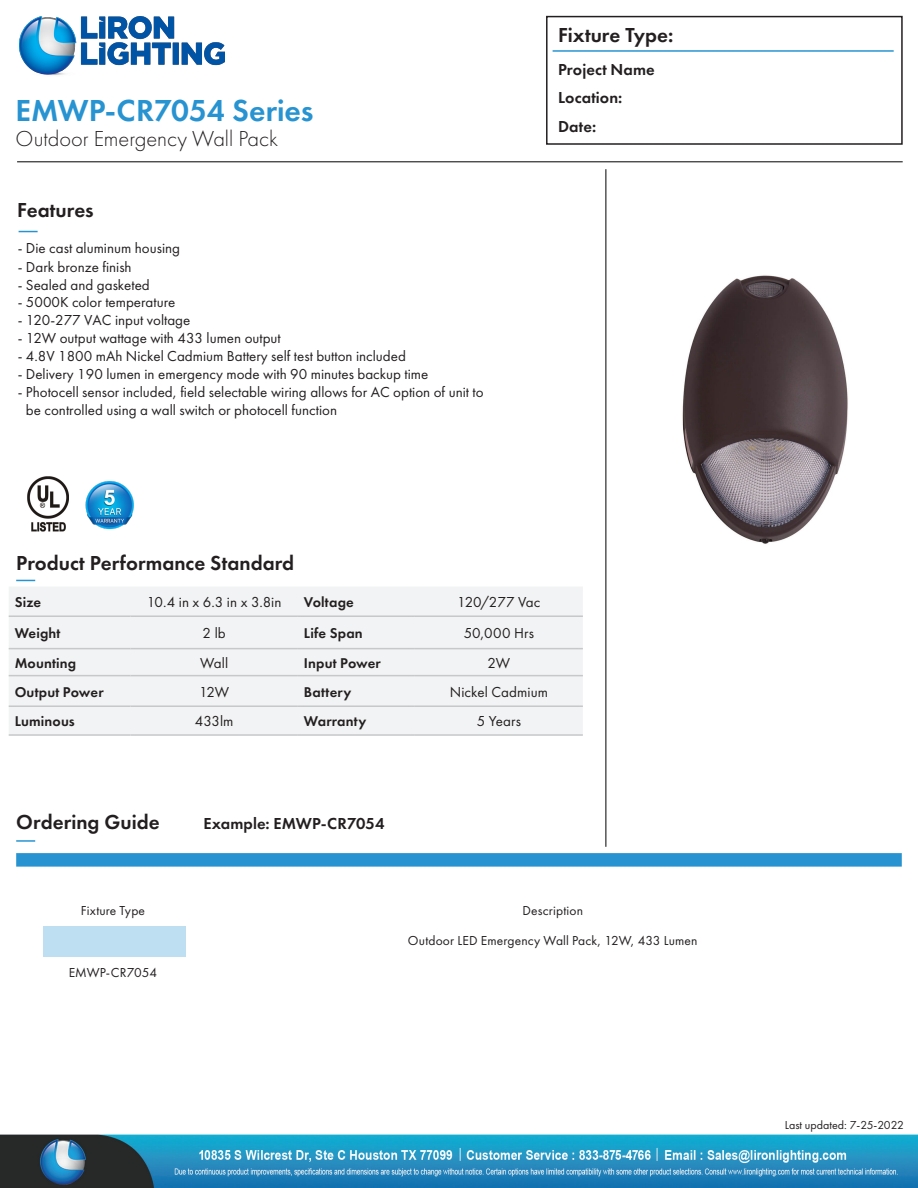
<style>
.page{position:relative;width:918px;height:1188px;background:#fff}
.page>*{position:absolute;margin:0;border:0;box-sizing:border-box;transform-origin:0 0}
.t1{font:600 31.5px "Futura PT";color:#2793d1}
.t2{font:300 22.5px "Futura PT";color:#231f20}
.t3{font:600 21px "Futura PT";color:#231f20}
.t4{font:600 16.5px/28.5px "Futura PT";letter-spacing:.005em;color:#231f20}
.Specs_Info_Middle{font:15px/17.9px "Futura PT";color:#231f20}
.t5{font:600 14.7px "Futura PT";letter-spacing:.01em;color:#231f20}
.Specs_Info_Middle-2{font:13.5px "Futura PT";letter-spacing:.01em;color:#231f20}
.t6{font:12px "Futura PT";color:#231f20}
</style>
<div class="page">
<img style="left:0;top:206px;width:918px;height:982px">
<div style="left:44px;top:926px;width:142px;height:31px;background:#bedef1"></div>
<div style="left:546px;top:16px;width:357px;height:129px;border:2px solid #231f20"></div>
<hr style="left:553px;top:50px;width:341px;height:2px;background:#2793d1">
<img style="left:19px;top:16px;width:206px;height:59px">
<hr style="left:17px;top:162px;width:886px;height:1px;background:#000">
<hr style="left:606px;top:169px;width:1px;height:678px;background:#000">
<div style="left:9px;top:587px;width:574px;height:147px;background:#f2f3f4"></div>
<hr style="left:9px;top:615px;width:121px;height:2px;background:#c7c8ca">
<hr style="left:130px;top:615px;width:168px;height:2px;background:#c7c8ca">
<hr style="left:298px;top:615px;width:117px;height:2px;background:#c7c8ca">
<hr style="left:415px;top:615px;width:168px;height:2px;background:#c7c8ca">
<hr style="left:9px;top:648px;width:121px;height:1px;background:#c7c8ca">
<hr style="left:130px;top:648px;width:168px;height:1px;background:#c7c8ca">
<hr style="left:298px;top:648px;width:117px;height:1px;background:#c7c8ca">
<hr style="left:415px;top:648px;width:168px;height:1px;background:#c7c8ca">
<hr style="left:9px;top:675px;width:121px;height:1px;background:#c7c8ca">
<hr style="left:130px;top:675px;width:168px;height:1px;background:#c7c8ca">
<hr style="left:298px;top:675px;width:117px;height:1px;background:#c7c8ca">
<hr style="left:415px;top:675px;width:168px;height:1px;background:#c7c8ca">
<hr style="left:9px;top:705px;width:121px;height:2px;background:#c7c8ca">
<hr style="left:130px;top:705px;width:168px;height:2px;background:#c7c8ca">
<hr style="left:298px;top:705px;width:117px;height:2px;background:#c7c8ca">
<hr style="left:415px;top:705px;width:168px;height:2px;background:#c7c8ca">
<hr style="left:9px;top:734px;width:121px;height:2px;background:#c7c8ca">
<hr style="left:130px;top:734px;width:168px;height:2px;background:#c7c8ca">
<hr style="left:298px;top:734px;width:117px;height:2px;background:#c7c8ca">
<hr style="left:415px;top:734px;width:168px;height:2px;background:#c7c8ca">
<div style="left:16px;top:853px;width:886px;height:14px;background:#2793d1"></div>
<svg style="left:16px;top:840px;width:19px;height:2px"></svg>
<svg style="left:16px;top:580px;width:19px;height:1px"></svg>
<svg style="left:19px;top:231px;width:19px;height:1px"></svg>
<img style="left:19px;top:475px;width:59px;height:58px">
<img style="left:80px;top:475px;width:61px;height:60px">
<img style="left:621px;top:270px;width:280px;height:280px">
<p class="t1" style="left:16px;top:91px;width:299px">EMWP-CR7054 Series</p>
<p class="t2" style="left:16px;top:126px;width:264px">Outdoor Emergency Wall Pack</p>
<p class="t3" style="left:17px;top:197px;width:78px">Features</p>
<p class="Specs_Info_Middle" style="left:18px;top:239px;width:164px">- Die cast aluminum housing</p>
<p class="Specs_Info_Middle" style="left:18px;top:258px;width:115px">- Dark bronze finish</p>
<p class="Specs_Info_Middle" style="left:18px;top:276px;width:134px">- Sealed and gasketed</p>
<p class="Specs_Info_Middle" style="left:18px;top:293px;width:159px">- 5000K color temperature</p>
<p class="Specs_Info_Middle" style="left:18px;top:311px;width:174px">- 120-277 VAC input voltage</p>
<p class="Specs_Info_Middle" style="left:18px;top:329px;width:265px">- 12W output wattage with 433 lumen output</p>
<p class="Specs_Info_Middle" style="left:18px;top:347px;width:390px">- 4.8V 1800 mAh Nickel Cadmium Battery self test button included</p>
<p class="Specs_Info_Middle" style="left:18px;top:365px;width:412px">- Delivery 190 lumen in emergency mode with 90 minutes backup time</p>
<p class="Specs_Info_Middle" style="left:26px;top:383px;width:459px;text-indent:-8px">- Photocell sensor included, field selectable wiring allows for AC option of unit to be controlled using a wall switch or photocell function</p>
<h3 class="t3" style="left:558px;top:21px;width:117px">Fixture Type:</h3>
<p class="t4" style="left:558px;top:55px;width:98px">Project Name<br>Location:<br>Date:</p>
<p class="t3" style="left:16px;top:550px;width:280px">Product Performance Standard</p>
<p class="t5" style="left:15px;top:593px;width:28px">Size</p>
<p class="Specs_Info_Middle" style="left:147px;top:593px;width:136px">10.4 in x 6.3 in x 3.8in</p>
<p class="t5" style="left:304px;top:593px;width:51px">Voltage</p>
<p class="Specs_Info_Middle" style="left:457px;top:593px;width:85px">120/277 Vac</p>
<p class="t5" style="left:15px;top:624px;width:47px">Weight</p>
<p class="Specs_Info_Middle" style="left:203px;top:624px;width:25px">2 lb</p>
<p class="t5" style="left:304px;top:624px;width:60px">Life Span</p>
<p class="Specs_Info_Middle" style="left:464px;top:624px;width:72px">50,000 Hrs</p>
<p class="t5" style="left:15px;top:654px;width:63px">Mounting</p>
<p class="Specs_Info_Middle" style="left:200px;top:654px;width:30px">Wall</p>
<p class="t5" style="left:304px;top:654px;width:79px">Input Power</p>
<p class="Specs_Info_Middle" style="left:488px;top:654px;width:24px">2W</p>
<p class="t5" style="left:15px;top:682px;width:90px">Output Power</p>
<p class="Specs_Info_Middle" style="left:199px;top:683px;width:32px">12W</p>
<p class="t5" style="left:304px;top:682px;width:49px">Battery</p>
<p class="Specs_Info_Middle" style="left:450px;top:683px;width:100px">Nickel Cadmium</p>
<p class="t5" style="left:15px;top:712px;width:62px">Luminous</p>
<p class="Specs_Info_Middle" style="left:195px;top:712px;width:40px">433lm</p>
<p class="t5" style="left:304px;top:712px;width:64px">Warranty</p>
<p class="Specs_Info_Middle" style="left:477px;top:712px;width:46px">5 Years</p>
<p class="t3" style="left:16px;top:809px;width:145px">Ordering Guide</p>
<p class="t4" style="left:203px;top:809px;width:183px">Example: EMWP-CR7054</p>
<p class="Specs_Info_Middle-2" style="left:81px;top:903px;width:66px">Fixture Type</p>
<p class="Specs_Info_Middle-2" style="left:522px;top:903px;width:62px">Description</p>
<p class="Specs_Info_Middle-2" style="left:408px;top:932px;width:291px">Outdoor LED Emergency Wall Pack, 12W, 433 Lumen</p>
<p class="Specs_Info_Middle-2" style="left:69px;top:965px;width:90px">EMWP-CR7054</p>
<p class="t6" style="left:785px;top:1118px;width:121px">Last updated: 7-25-2022</p>
</div>
